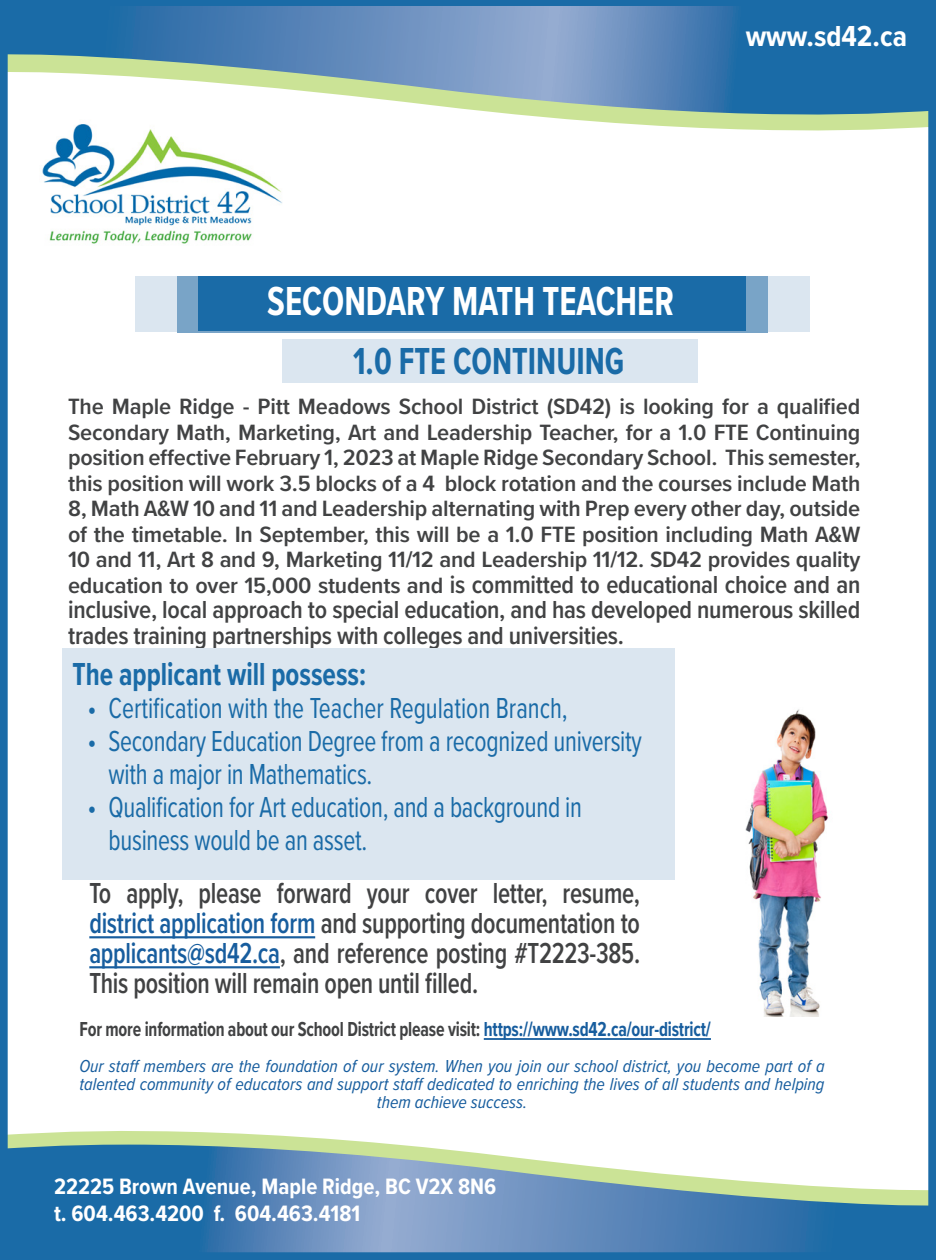
<style>
.page{position:relative;width:936px;height:1260px;background:#fff}
.page>*{position:absolute;margin:0;border:0;box-sizing:border-box;transform-origin:0 0}
.t1{font:700 42px "Proxima Nova Cond";color:#fff;scale:.85 1}
.t2{font:700 39px "Proxima Nova Cond";color:#1a6ba7;scale:.85 1}
.t3{font:700 33px "Proxima Nova Cond";color:#1a6ba7;scale:.85 1}
.t4{font:30px/33px "Proxima Nova Cond";letter-spacing:-.01em;color:#1a6ba7;scale:.85 1}
.t5{font:600 30px/30px "Proxima Nova Cond";letter-spacing:-.01em;color:#414243;text-align:justify;scale:.85 1}
.t6{font:700 30px "Proxima Nova Cond";color:#fff}
.t7{font:600 25.5px/25.5px "Proxima Nova Cond";letter-spacing:-.01em;color:#414243;text-align:justify}
.t8{font:600 23.1px/25.5px "Proxima Nova Cond";letter-spacing:-.01em;color:#414243;text-align:justify;scale:1.11 1}
.t9{font:700 23.1px "Proxima Nova Cond";color:#fff}
.t10{font:700 21px "Proxima Nova Cond";letter-spacing:-.01em;color:#414243;scale:.85 1}
.t11{font:italic 18px/18px "Proxima Nova Cond";color:#175d9e;text-align:center}
.s1{font-size:23.1px}
.s2{color:#175d9e}
</style>
<div class="page">
<div style="left:135px;top:276px;width:675px;height:55px;background:#dbe6f0"></div>
<div style="left:177px;top:276px;width:591px;height:57px;background:#79a4c7"></div>
<div style="left:198px;top:276px;width:548px;height:55px;background:#1a6ba7"></div>
<svg style="left:9px;top:1131px;width:391px;height:14px;fill:#cbe396"></svg>
<svg style="left:9px;top:1145px;width:918px;height:106px;background:#6f9bbc"></svg>
<svg style="left:684px;top:127px;width:243px;height:4px"></svg>
<div style="left:0;top:0;width:936px;height:1260px;border:8px solid #1a6ba7"></div>
<svg style="left:4px;top:6px;width:932px;height:121px"></svg>
<hr style="left:89px;top:936px;width:226px;height:2px;background:#175d9e">
<hr style="left:89px;top:966px;width:191px;height:2px;background:#175d9e">
<div style="left:62px;top:648px;width:613px;height:231px;background:#dbe6f0"></div>
<img style="left:40px;top:120px;width:243px;height:124px">
<div style="left:283px;top:339px;width:415px;height:43px;background:#dbe6f0"></div>
<img style="left:745px;top:709px;width:83px;height:308px">
<hr style="left:484px;top:1038px;width:227px;height:2px;background:#175d9e">
<p class="t6" style="left:746px;top:14px;width:163px">www.sd42.ca</p>
<p class="t1" style="left:267px;top:270px;width:480px">SECONDARY MATH TEACHER</p>
<p class="t2" style="left:353px;top:332px;width:321px">1.0 FTE CONTINUING</p>
<p class="t8" style="left:68px;top:393px;width:715px">The Maple Ridge - Pitt Meadows School District (SD42) is looking for a qualified Secondary Math, Marketing, Art and Leadership Teacher, for a 1.0 FTE Continuing position effective February 1, 2023 at Maple Ridge Secondary School. This semester, this position will work 3.5 blocks of a 4 block rotation and the courses include Math 8, Math A&amp;W 10 and 11 and Leadership alternating with Prep every other day, outside of the timetable. In September, this will be a 1.0 FTE position including Math A&amp;W 10 and 11, Art 8 and 9, Marketing 11/12 and Leadership 11/12. SD42 provides quality</p>
<p class="t7" style="left:68px;top:571px;width:794px"><span class="s1">education to over 15,000 students and</span> is committed to educational choice and an inclusive, local approach to special education, and has developed numerous skilled trades training partnerships with colleges and universities.</p>
<p class="t3" style="left:72px;top:650px;width:347px">The applicant will possess:</p>
<p class="t4" style="left:87px;top:690px;width:567px">• Certification with the Teacher Regulation Branch,</p>
<p class="t4" style="left:108px;top:723px;width:629px;text-indent:-21px">• Secondary Education Degree from a recognized university with a major in Mathematics.</p>
<p class="t4" style="left:108px;top:789px;width:559px;text-indent:-21px">• Qualification for Art education, and a background in business would be an asset.</p>
<p class="t5" style="left:89px;top:877px;width:650px">To apply, please forward your cover letter, resume, <span class="s2">district application form</span> and supporting documentation to <span class="s2">applicants@sd42.ca</span>, and reference posting #T2223-385.<br>This position will remain open until filled.</p>
<p class="t10" style="left:79px;top:1014px;width:744px">For more information about our School District please visit: <span class="s2">https://www.sd42.ca/our-district/</span></p>
<p class="t11" style="left:79px;top:1056px;width:747px">Our staff members are the foundation of our system. When you join our school district, you become part of a talented community of educators and support staff dedicated to enriching the lives of all students and helping them achieve success.</p>
<p class="t9" style="left:54px;top:1169px;width:444px">22225 Brown Avenue, Maple Ridge, BC V2X 8N6</p>
<p class="t9" style="left:54px;top:1197px;width:308px">t. 604.463.4200 f. 604.463.4181</p>
</div>
